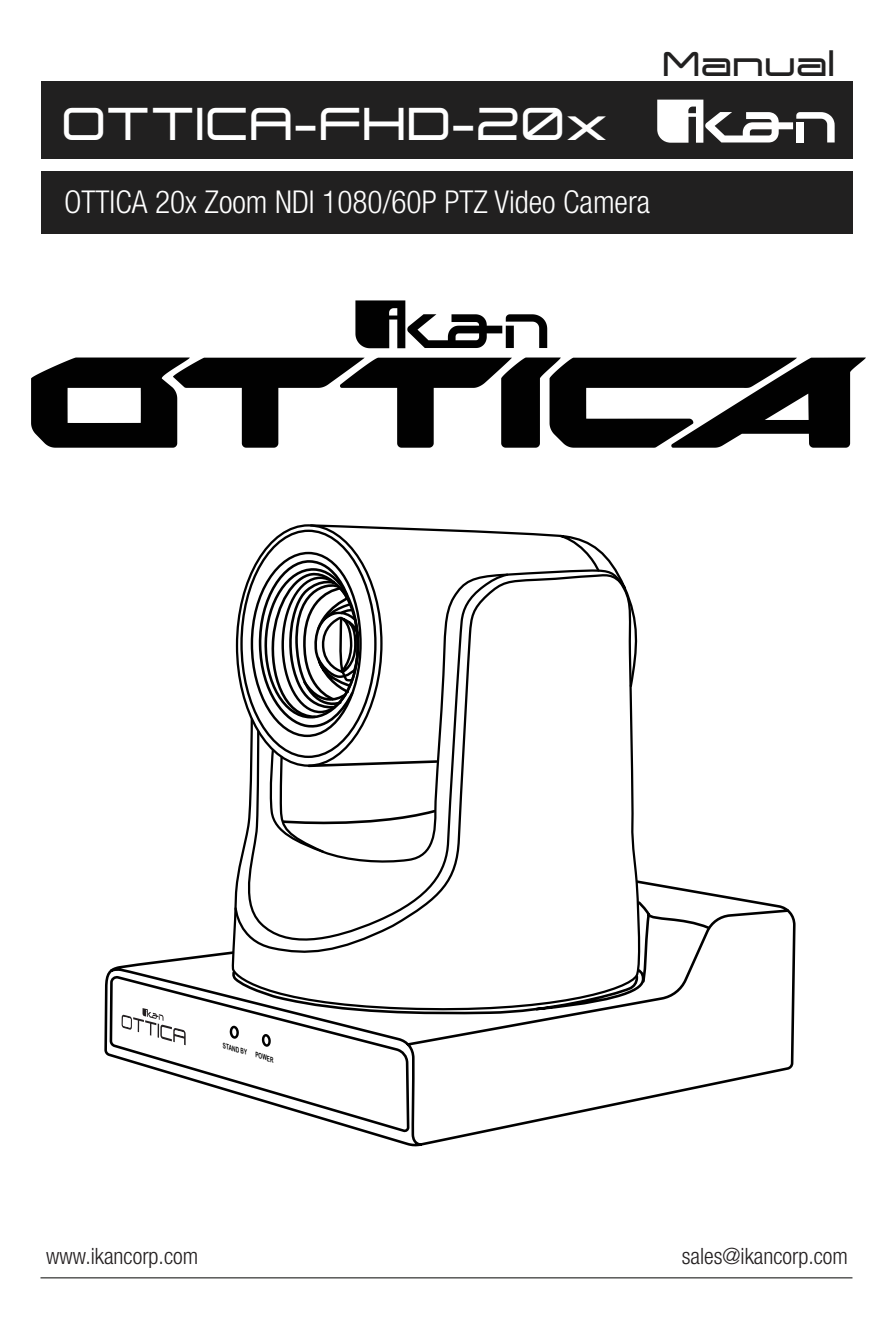
<style>
.page{position:relative;width:893px;height:1340px;background:#fff}
.page>*{position:absolute;margin:0;border:0;box-sizing:border-box;transform-origin:0 0}
.t1{font:700 45px "Expansiva";color:#fff}
.t2{font:700 33.75px "Expansiva";color:#212020}
.t3{font:300 condensed 31.5px "Helvetica Neue LT Std";color:#fff}
.t4{font:300 condensed 22.5px "Helvetica Neue LT Std";color:#231f20}
.t5{font:italic 7.42px "Arial Rounded MT Bold";color:#000;scale:.67 1}
</style>
<div class="page">
<hr style="left:40px;top:1277px;width:812px;height:1px;background:#040503">
<div style="left:40px;top:82px;width:812px;height:152px;background:#212020"></div>
<div style="left:40px;top:159px;width:812px;height:11px;background:#fff"></div>
<svg style="left:657px;top:100px;width:178px;height:43px"></svg>
<svg style="left:103px;top:524px;width:694px;height:755px"></svg>
<div style="left:229px;top:1025px;width:10px;height:13px;border:2px solid #000;border-radius:50%"></div>
<svg style="left:260px;top:1032px;width:12px;height:16px"></svg>
<svg style="left:258px;top:558px;width:181px;height:270px"></svg>
<svg style="left:636px;top:900px;width:76px;height:84px"></svg>
<div style="left:281px;top:576px;width:78px;height:137px;border:2px solid #000;border-radius:50%"></div>
<svg style="left:122px;top:1008px;width:64px;height:37px"></svg>
<img style="left:31px;top:300px;width:835px;height:148px">
<p class="t1" style="left:64px;top:94px;width:548px">OTTICA-FHD-20x</p>
<p class="t2" style="left:664px;top:41px;width:175px">Manual</p>
<p class="t3" style="left:64px;top:184px;width:588px">OTTICA 20x Zoom NDI 1080/60P PTZ Video Camera</p>
<p class="t5" style="left:225px;top:1041px;width:80px;rotate:16deg">STAND BY POWER</p>
<p class="t4" style="left:46px;top:1242px;width:153px">www.ikancorp.com</p>
<p class="t4" style="left:682px;top:1242px;width:168px">sales@ikancorp.com</p>
</div>
